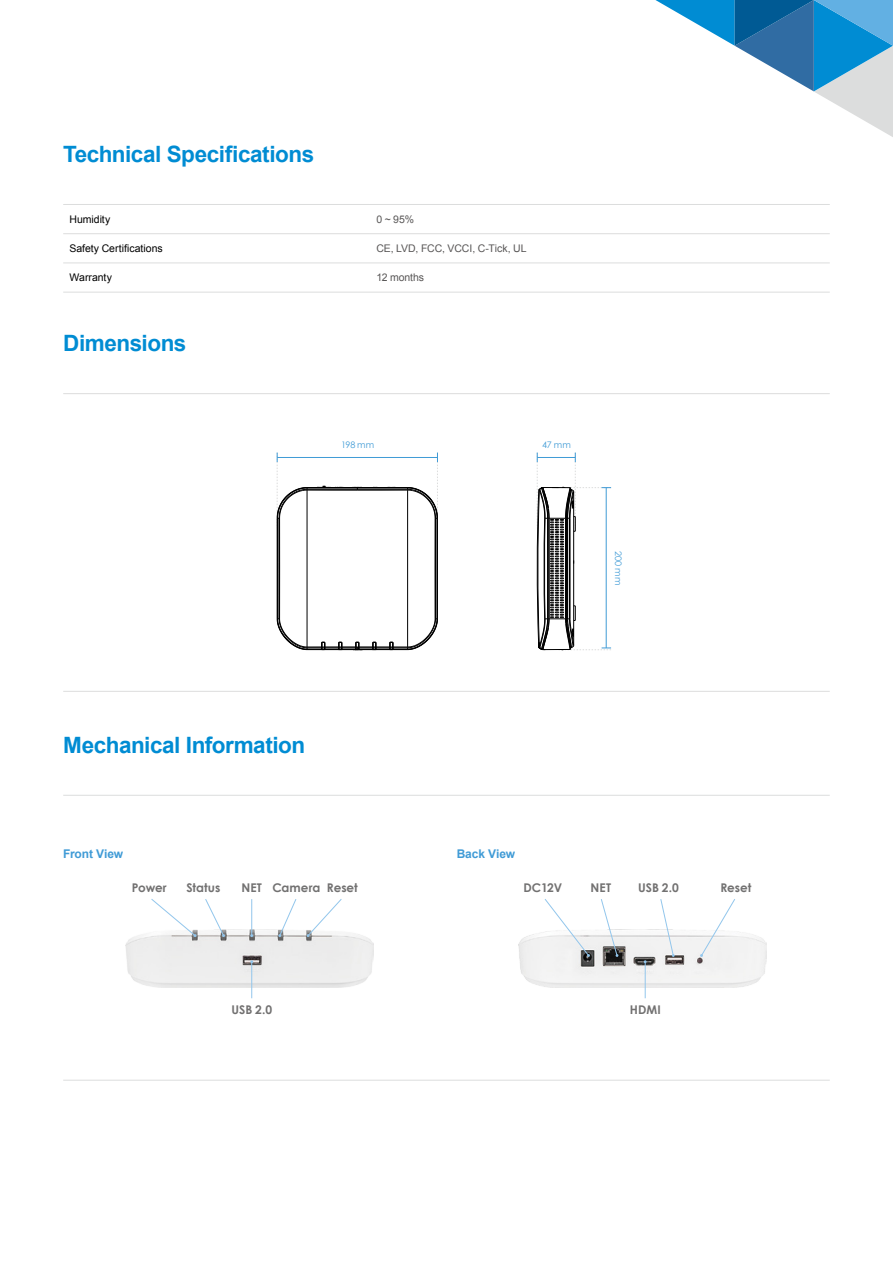
<style>
.page{position:relative;width:893px;height:1263px;background:#fff}
.page>*{position:absolute;margin:0;border:0;box-sizing:border-box;transform-origin:0 0}
.t1{font:700 22.5px "Arial";letter-spacing:-.02em;color:#008cd3}
.t2{font:700 12px "Century Gothic";color:#727171}
.t3{font:700 12px "Arial";letter-spacing:-.005em;color:#409bd6}
.t4{font:10.5px "Arial";color:#595757}
.t5{font:10.5px "Arial";color:#000}
.t6{font:9px "Century Gothic";letter-spacing:.005em;color:#409bd6}
</style>
<div class="page">
<hr style="left:63px;top:204px;width:307px;height:1px;background:#dcdddd">
<hr style="left:370px;top:204px;width:460px;height:1px;background:#dcdddd">
<hr style="left:63px;top:233px;width:307px;height:1px;background:#dcdddd">
<hr style="left:370px;top:233px;width:460px;height:1px;background:#dcdddd">
<hr style="left:63px;top:263px;width:307px;height:1px;background:#dcdddd">
<hr style="left:370px;top:263px;width:460px;height:1px;background:#dcdddd">
<hr style="left:63px;top:292px;width:307px;height:1px;background:#dcdddd">
<hr style="left:370px;top:292px;width:460px;height:1px;background:#dcdddd">
<hr style="left:63px;top:393px;width:767px;height:1px;background:#dcdddd">
<hr style="left:63px;top:691px;width:767px;height:1px;background:#dcdddd">
<hr style="left:63px;top:795px;width:767px;height:1px;background:#dcdddd">
<hr style="left:63px;top:1080px;width:767px;height:1px;background:#dcdddd">
<svg style="left:655px;top:0;width:238px;height:137px"></svg>
<svg style="left:277px;top:453px;width:161px;height:198px"></svg>
<svg style="left:537px;top:453px;width:74px;height:198px"></svg>
<img style="left:125px;top:929px;width:248px;height:58px">
<hr style="left:251px;top:899px;width:1px;height:37px;background:#92c6ec">
<hr style="left:251px;top:962px;width:1px;height:36px;background:#92c6ec">
<svg style="left:278px;top:899px;width:19px;height:38px"></svg>
<svg style="left:205px;top:899px;width:20px;height:38px"></svg>
<svg style="left:151px;top:899px;width:46px;height:38px"></svg>
<svg style="left:306px;top:899px;width:36px;height:38px"></svg>
<img style="left:519px;top:929px;width:248px;height:58px">
<hr style="left:645px;top:962px;width:1px;height:36px;background:#92c6ec">
<svg style="left:660px;top:899px;width:15px;height:58px"></svg>
<svg style="left:600px;top:899px;width:19px;height:58px"></svg>
<svg style="left:544px;top:899px;width:46px;height:58px"></svg>
<svg style="left:700px;top:899px;width:36px;height:58px"></svg>
<p class="t1" style="left:63px;top:139px;width:253px">Technical Specifications</p>
<p class="t5" style="left:70px;top:212px;width:42px">Humidity</p>
<p class="t4" style="left:376px;top:212px;width:39px">0 ~ 95%</p>
<p class="t5" style="left:70px;top:241px;width:95px">Safety Certifications</p>
<p class="t4" style="left:376px;top:241px;width:152px">CE, LVD, FCC, VCCI, C-Tick, UL</p>
<p class="t5" style="left:70px;top:271px;width:44px">Warranty</p>
<p class="t4" style="left:376px;top:271px;width:49px">12 months</p>
<p class="t1" style="left:63px;top:328px;width:125px">Dimensions</p>
<p class="t6" style="left:341px;top:439px;width:35px">198 mm</p>
<p class="t6" style="left:542px;top:439px;width:30px">47 mm</p>
<p class="t6" style="left:625px;top:551px;width:36px;rotate:90deg">200 mm</p>
<p class="t1" style="left:63px;top:730px;width:244px">Mechanical Information</p>
<p class="t3" style="left:63px;top:846px;width:62px">Front View</p>
<p class="t3" style="left:457px;top:846px;width:60px">Back View</p>
<p class="t2" style="left:132px;top:879px;width:36px">Power</p>
<p class="t2" style="left:186px;top:879px;width:35px">Status</p>
<p class="t2" style="left:242px;top:879px;width:118px">NET Camera Reset</p>
<p class="t2" style="left:523px;top:879px;width:40px">DC12V</p>
<p class="t2" style="left:591px;top:879px;width:22px">NET</p>
<p class="t2" style="left:638px;top:879px;width:42px">USB 2.0</p>
<p class="t2" style="left:720px;top:879px;width:32px">Reset</p>
<p class="t2" style="left:231px;top:1001px;width:42px">USB 2.0</p>
<p class="t2" style="left:630px;top:1001px;width:32px">HDMI</p>
</div>
